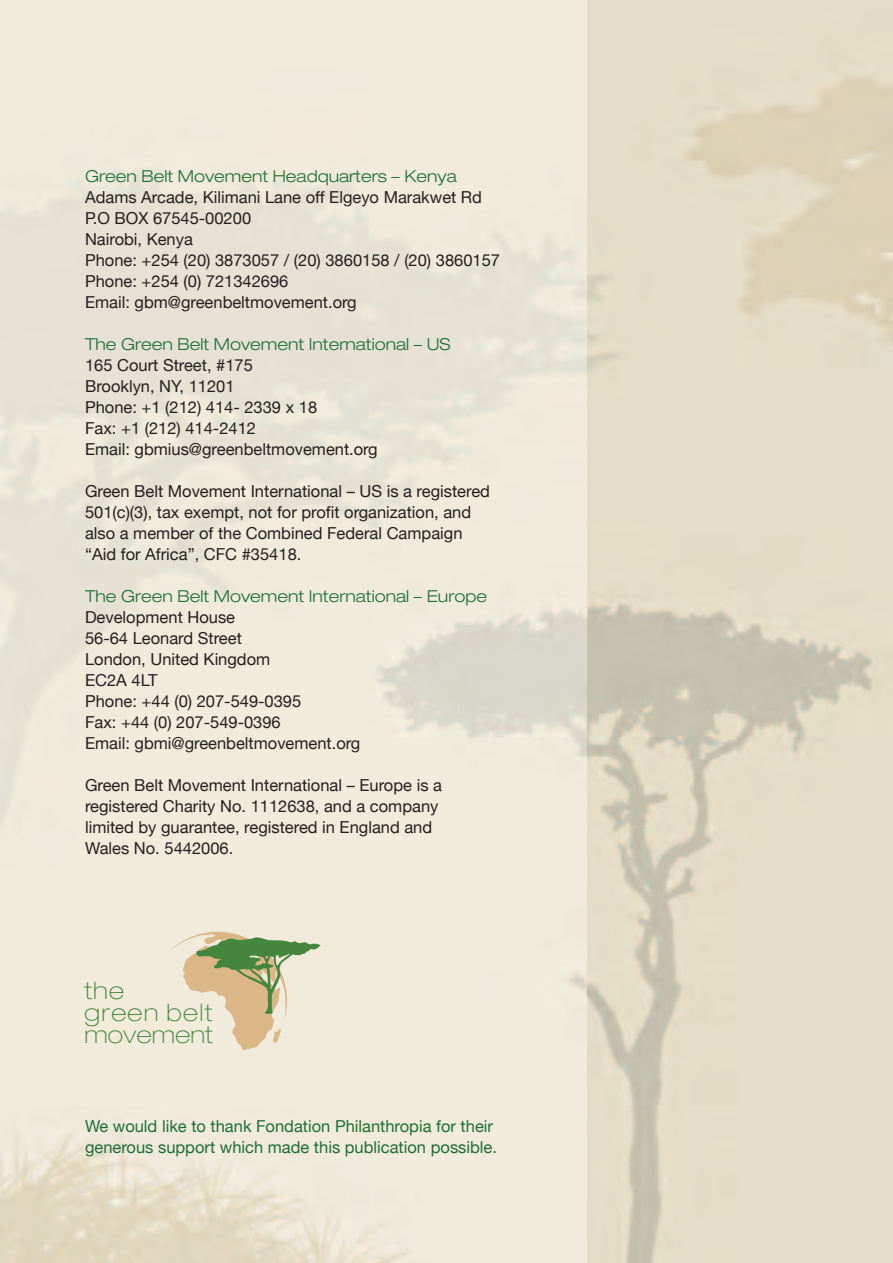
<style>
.page{position:relative;width:893px;height:1263px;background:#fff}
.page>*{position:absolute;margin:0;border:0;box-sizing:border-box;transform-origin:0 0}
.t1{font:100 expanded 24.15px/22.4px "Helvetica Neue";letter-spacing:.05em;color:#45863e}
.t2{font:16.5px/21px "Helvetica Neue";color:#231f20}
.t3{font:300 expanded 16.5px "Helvetica Neue";color:#1f6e36}
.t4{font:16.5px/21px "Helvetica Neue";color:#1f6e36}
</style>
<div class="page">
<svg style="left:169px;top:932px;width:151px;height:118px;background:#d0cdac"></svg>
<p class="t3" style="left:85px;top:170px;width:373px">Green Belt Movement Headquarters – Kenya</p>
<p class="t2" style="left:85px;top:186px;width:416px">Adams Arcade, Kilimani Lane off Elgeyo Marakwet Rd P.O BOX 67545-00200<br>Nairobi, Kenya<br>Phone: +254 (20) 3873057 / (20) 3860158 / (20) 3860157<br>Phone: +254 (0) 721342696<br>Email: gbm@greenbeltmovement.org</p>
<p class="t3" style="left:85px;top:338px;width:367px">The Green Belt Movement International – US</p>
<p class="t2" style="left:85px;top:354px;width:294px">165 Court Street, #175<br>Brooklyn, NY, 11201<br>Phone: +1 (212) 414- 2339 x 18<br>Fax: +1 (212) 414-2412<br>Email: gbmius@greenbeltmovement.org</p>
<p class="t2" style="left:85px;top:480px;width:406px">Green Belt Movement International – US is a registered 501(c)(3), tax exempt, not for profit organization, and also a member of the Combined Federal Campaign “Aid for Africa”, CFC #35418.</p>
<p class="t3" style="left:85px;top:590px;width:404px">The Green Belt Movement International – Europe</p>
<p class="t2" style="left:85px;top:606px;width:277px">Development House<br>56-64 Leonard Street<br>London, United Kingdom<br>EC2A 4LT<br>Phone: +44 (0) 207-549-0395<br>Fax: +44 (0) 207-549-0396<br>Email: gbmi@greenbeltmovement.org</p>
<p class="t2" style="left:85px;top:774px;width:358px">Green Belt Movement International – Europe is a registered Charity No. 1112638, and a company limited by guarantee, registered in England and Wales No. 5442006.</p>
<h1 class="t1" style="left:84px;top:981px;width:130px">the<br>green belt movement</h1>
<p class="t4" style="left:85px;top:1115px;width:413px">We would like to thank Fondation Philanthropia for their generous support which made this publication possible.</p>
</div>
